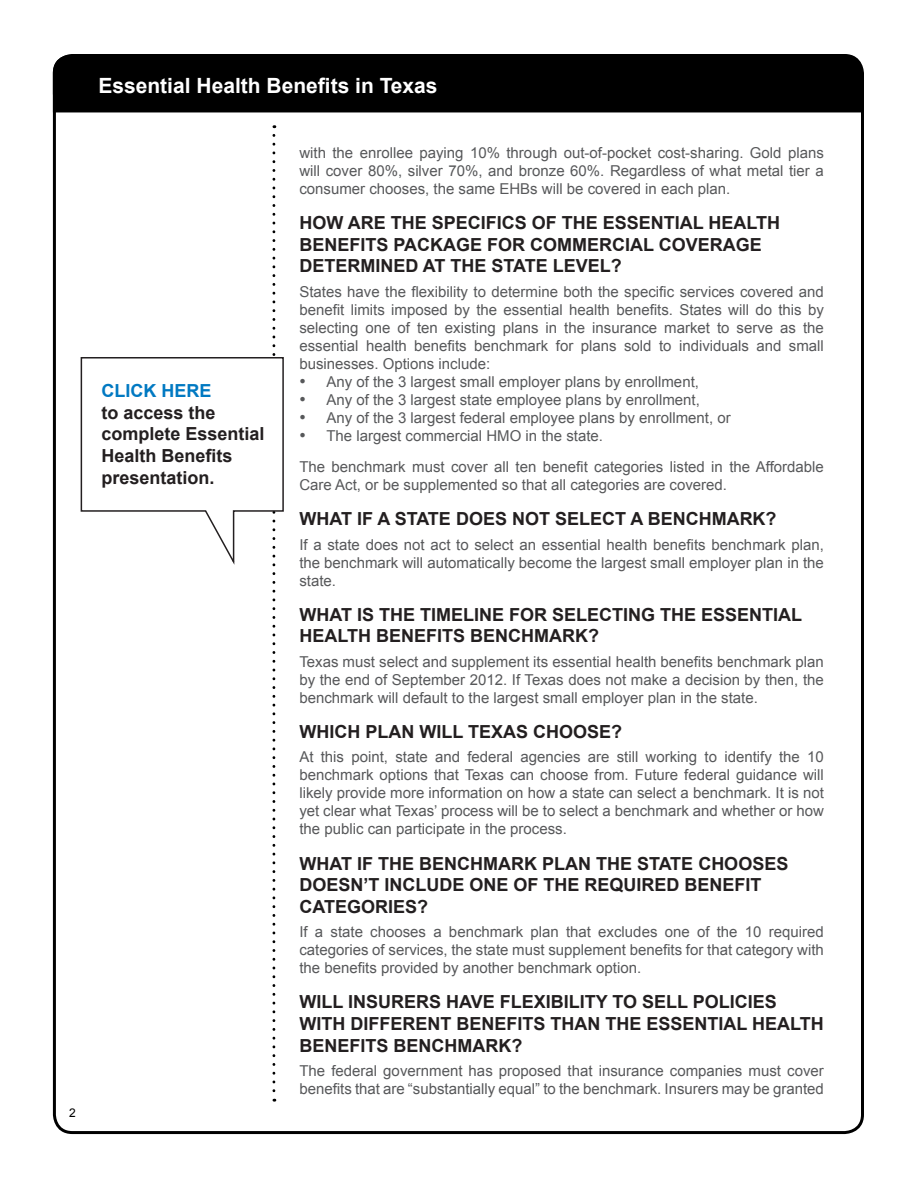
<style>
.page{position:relative;width:918px;height:1188px;background:#fff}
.page>*{position:absolute;margin:0;border:0;box-sizing:border-box;transform-origin:0 0}
.t1{font:700 21px "Arial";color:#fff}
.t2{font:700 18px/21.6px "Arial";color:#231f20}
.t3{font:15px/18px "Arial";color:#57585a;text-align:justify}
.t4{font:12px "Arial";color:#000}
.s1{color:#0079c2}
.s2{font-family:"Times New Roman";font-size:18px}
</style>
<div class="page">
<div style="left:53px;top:55px;width:810px;height:57px;background:#000;border-radius:18px"></div>
<div style="left:53px;top:71px;width:810px;height:41px;background:#000"></div>
<svg style="left:80px;top:135px;width:204px;height:967px"></svg>
<p class="t4" style="left:69px;top:1105px;width:8px">2</p>
<p class="t1" style="left:98px;top:72px;width:341px">Essential Health Benefits in Texas</p>
<p class="t2" style="left:101px;top:381px;width:165px"><span class="s1">CLICK HERE<br></span>to access the complete Essential<br>Health Benefits presentation.</p>
<p class="t3" style="left:299px;top:144px;width:526px">with the enrollee paying 10% through out-of-pocket cost-sharing. Gold plans will cover 80%, silver 70%, and bronze 60%. Regardless of what metal tier a consumer chooses, the same EHBs will be covered in each plan.</p>
<p class="t2" style="left:299px;top:212px;width:482px">HOW ARE THE SPECIFICS OF THE ESSENTIAL HEALTH<br>BENEFITS PACKAGE FOR COMMERCIAL COVERAGE<br>DETERMINED AT THE STATE LEVEL?</p>
<p class="t3" style="left:299px;top:282px;width:526px">States have the flexibility to determine both the specific services covered and benefit limits imposed by the essential health benefits. States will do this by selecting one of ten existing plans in the insurance market to serve as the essential health benefits benchmark for plans sold to individuals and small businesses. Options include:</p>
<p class="t3" style="left:299px;top:372px;width:401px"><span class="s2">•</span> Any of the 3 largest small employer plans by enrollment,</p>
<p class="t3" style="left:299px;top:390px;width:402px"><span class="s2">•</span> Any of the 3 largest state employee plans by enrollment,</p>
<p class="t3" style="left:299px;top:408px;width:433px"><span class="s2">•</span> Any of the 3 largest federal employee plans by enrollment, or</p>
<p class="t3" style="left:299px;top:426px;width:305px"><span class="s2">•</span> The largest commercial HMO in the state.</p>
<p class="t3" style="left:299px;top:458px;width:526px">The benchmark must cover all ten benefit categories listed in the Affordable<br>Care Act, or be supplemented so that all categories are covered.</p>
<p class="t2" style="left:299px;top:509px;width:479px">WHAT IF A STATE DOES NOT SELECT A BENCHMARK?</p>
<p class="t3" style="left:299px;top:536px;width:526px">If a state does not act to select an essential health benefits benchmark plan, the benchmark will automatically become the largest small employer plan in the state.</p>
<p class="t2" style="left:299px;top:604px;width:504px">WHAT IS THE TIMELINE FOR SELECTING THE ESSENTIAL<br>HEALTH BENEFITS BENCHMARK?</p>
<p class="t3" style="left:299px;top:653px;width:526px">Texas must select and supplement its essential health benefits benchmark plan by the end of September 2012. If Texas does not make a decision by then, the benchmark will default to the largest small employer plan in the state.</p>
<p class="t2" style="left:299px;top:721px;width:324px">WHICH PLAN WILL TEXAS CHOOSE?</p>
<p class="t3" style="left:299px;top:748px;width:526px">At this point, state and federal agencies are still working to identify the 10 benchmark options that Texas can choose from. Future federal guidance will likely provide more information on how a state can select a benchmark. It is not yet clear what Texas’ process will be to select a benchmark and whether or how the public can participate in the process.</p>
<p class="t2" style="left:299px;top:853px;width:490px">WHAT IF THE BENCHMARK PLAN THE STATE CHOOSES<br>DOESN’T INCLUDE ONE OF THE REQUIRED BENEFIT<br>CATEGORIES?</p>
<p class="t3" style="left:299px;top:923px;width:526px">If a state chooses a benchmark plan that excludes one of the 10 required categories of services, the state must supplement benefits for that category with the benefits provided by another benchmark option.</p>
<p class="t2" style="left:299px;top:992px;width:526px">WILL INSURERS HAVE FLEXIBILITY TO SELL POLICIES<br>WITH DIFFERENT BENEFITS THAN THE ESSENTIAL HEALTH<br>BENEFITS BENCHMARK?</p>
<p class="t3" style="left:299px;top:1062px;width:526px">The federal government has proposed that insurance companies must cover benefits that are “substantially equal” to the benchmark. Insurers may be granted</p>
</div>
